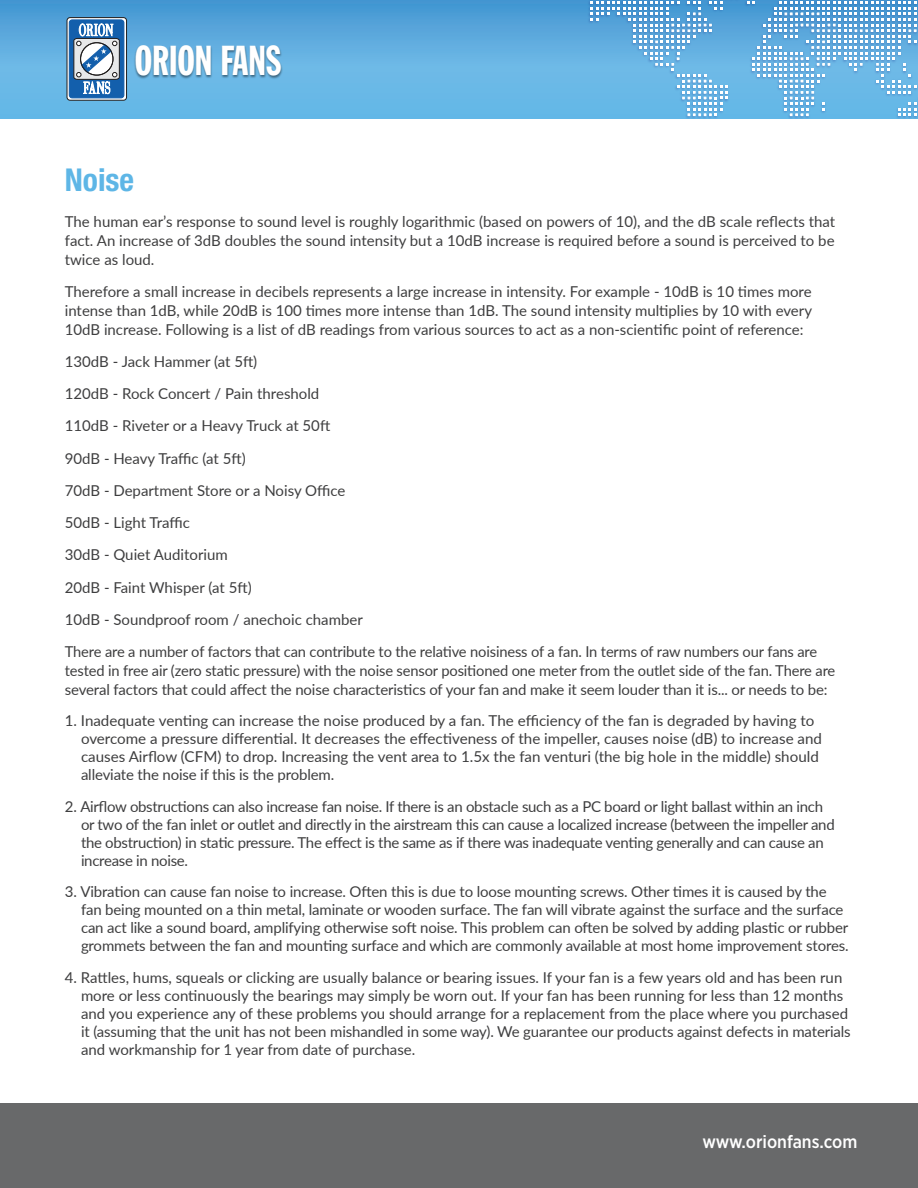
<style>
.page{position:relative;width:918px;height:1188px;background:#fff}
.page>*{position:absolute;margin:0;border:0;box-sizing:border-box;transform-origin:0 0}
.t1{font:41.1px "Franklin Gothic Extra Cond";color:#fff}
.t2{font:700 condensed 31.5px "Helvetica Neue";color:#5eb6e6}
.t3{font:500 18px "Gotham Narrow";color:#fff}
.bullete{font:15px/18px "Lato";letter-spacing:-.01em;color:#3e3e3f}
.body{font:15px/18.8px "Lato";letter-spacing:-.01em;color:#3e3e3f;text-align:justify}
</style>
<div class="page">
<svg style="left:0;top:0;width:587px;height:119px;background:#5eaddf"></svg>
<img style="left:587px;top:0;width:331px;height:119px">
<svg style="left:747px;top:1px;width:170px;height:115px"></svg>
<svg style="left:590px;top:1px;width:138px;height:115px;background:#71b5e2"></svg>
<svg style="left:67px;top:18px;width:60px;height:82px"></svg>
<div style="left:67px;top:17px;width:60px;height:83px;border:1px solid #211e1e;border-radius:3px"></div>
<div style="left:69px;top:20px;width:55px;height:78px;background:#135fac;border-radius:3px"></div>
<div style="left:69px;top:20px;width:55px;height:78px;border:1px solid #135fac;border-radius:3px"></div>
<svg style="left:73px;top:24px;width:47px;height:71px"></svg>
<img style="left:132px;top:38px;width:152px;height:49px">
<div style="left:0;top:1104px;width:918px;height:84px;background:#68696a"></div>
<p class="t1" style="left:135px;top:39px;width:148px">ORION FANS</p>
<p class="t2" style="left:65px;top:160px;width:71px">Noise</p>
<p class="body" style="left:65px;top:212px;width:772px">The human ear’s response to sound level is roughly logarithmic (based on powers of 10), and the dB scale reflects that fact. An increase of 3dB doubles the sound intensity but a 10dB increase is required before a sound is perceived to be twice as loud.</p>
<p class="body" style="left:65px;top:282px;width:749px">Therefore a small increase in decibels represents a large increase in intensity. For example - 10dB is 10 times more intense than 1dB, while 20dB is 100 times more intense than 1dB. The sound intensity multiplies by 10 with every 10dB increase. Following is a list of dB readings from various sources to act as a non-scientific point of reference:</p>
<p class="body" style="left:65px;top:351px;width:194px">130dB - Jack Hammer (at 5ft)</p>
<p class="body" style="left:65px;top:384px;width:256px">120dB - Rock Concert / Pain threshold</p>
<p class="body" style="left:65px;top:416px;width:267px">110dB - Riveter or a Heavy Truck at 50ft</p>
<p class="body" style="left:65px;top:448px;width:183px">90dB - Heavy Traffic (at 5ft)</p>
<p class="body" style="left:65px;top:480px;width:282px">70dB - Department Store or a Noisy Office</p>
<p class="body" style="left:65px;top:513px;width:127px">50dB - Light Traffic</p>
<p class="body" style="left:65px;top:545px;width:164px">30dB - Quiet Auditorium</p>
<p class="body" style="left:65px;top:577px;width:188px">20dB - Faint Whisper (at 5ft)</p>
<p class="body" style="left:65px;top:609px;width:300px">10dB - Soundproof room / anechoic chamber</p>
<p class="body" style="left:65px;top:642px;width:772px;text-align:left">There are a number of factors that can contribute to the relative noisiness of a fan. In terms of raw numbers our fans are tested in free air (zero static pressure) with the noise sensor positioned one meter from the outlet side of the fan. There are several factors that could affect the noise characteristics of your fan and make it seem louder than it is... or needs to be:</p>
<p class="bullete" style="left:81px;top:711px;width:743px;text-indent:-16px">1. Inadequate venting can increase the noise produced by a fan. The efficiency of the fan is degraded by having to overcome a pressure differential. It decreases the effectiveness of the impeller, causes noise (dB) to increase and causes Airflow (CFM) to drop. Increasing the vent area to 1.5x the fan venturi (the big hole in the middle) should alleviate the noise if this is the problem.</p>
<p class="bullete" style="left:81px;top:797px;width:755px;text-indent:-16px">2. Airflow obstructions can also increase fan noise. If there is an obstacle such as a PC board or light ballast within an inch or two of the fan inlet or outlet and directly in the airstream this can cause a localized increase (between the impeller and the obstruction) in static pressure. The effect is the same as if there was inadequate venting generally and can cause an increase in noise.</p>
<p class="bullete" style="left:81px;top:882px;width:769px;text-indent:-16px">3. Vibration can cause fan noise to increase. Often this is due to loose mounting screws. Other times it is caused by the fan being mounted on a thin metal, laminate or wooden surface. The fan will vibrate against the surface and the surface can act like a sound board, amplifying otherwise soft noise. This problem can often be solved by adding plastic or rubber grommets between the fan and mounting surface and which are commonly available at most home improvement stores.</p>
<p class="bullete" style="left:81px;top:968px;width:771px;text-indent:-16px">4. Rattles, hums, squeals or clicking are usually balance or bearing issues. If your fan is a few years old and has been run more or less continuously the bearings may simply be worn out. If your fan has been running for less than 12 months and you experience any of these problems you should arrange for a replacement from the place where you purchased it (assuming that the unit has not been mishandled in some way). We guarantee our products against defects in materials and workmanship for 1 year from date of purchase.</p>
<h2 class="t3" style="left:702px;top:1131px;width:157px">www.orionfans.com</h2>
</div>
